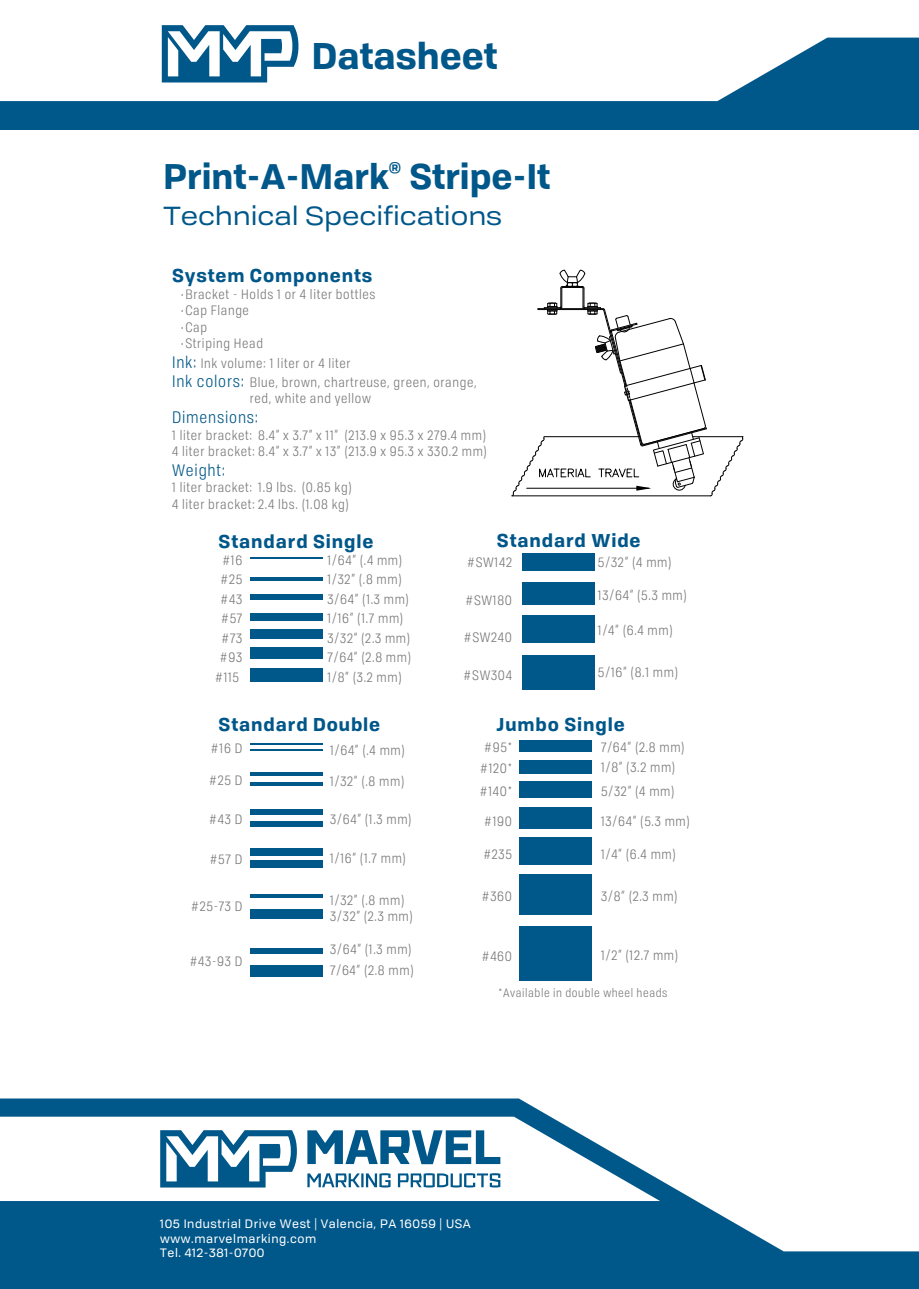
<style>
.page{position:relative;width:919px;height:1289px;background:#fff}
.page>*{position:absolute;margin:0;border:0;box-sizing:border-box;transform-origin:0 0}
.t1{font:700 36px "Tofino Pro Personal";color:#005789}
.t2{font:700 34.5px "Tofino Pro Personal";color:#005789}
.t3{font:25.5px "Tofino Pro Personal Wide";color:#005789}
.t4{font:700 18px "Tofino Pro Personal";letter-spacing:.05em;color:#005789}
.t5{font:16.5px/36px "Tofino Pro Personal Narrow";letter-spacing:.05em;color:#005789}
.t6{font:700 15px "Tofino Pro Personal";color:#005789}
.t7{font:13.5px/19.5px "Tofino Pro Personal Narrow";letter-spacing:.05em;color:#787878}
.t8{font:12px/14.4px "Tofino Pro Personal";letter-spacing:.05em;color:#fff}
.t9{font:12px "Tofino Pro Personal Narrow";letter-spacing:.05em;color:#787878}
.s1{font-size:16.5px;color:#005789}
</style>
<div class="page">
<svg style="left:0;top:1098px;width:918px;height:190px;fill:#005789"></svg>
<svg style="left:0;top:1116px;width:660px;height:84px"></svg>
<svg style="left:160px;top:1130px;width:137px;height:57px"></svg>
<svg style="left:307px;top:1130px;width:193px;height:34px"></svg>
<svg style="left:307px;top:1173px;width:83px;height:14px"></svg>
<svg style="left:398px;top:1173px;width:102px;height:14px"></svg>
<div style="left:0;top:0;width:918px;height:130px;background:#005789"></div>
<svg style="left:0;top:0;width:918px;height:101px;background:#e3ecf2"></svg>
<svg style="left:162px;top:25px;width:136px;height:57px"></svg>
<hr style="left:251px;top:557px;width:72px;height:2px;background:#005789">
<hr style="left:251px;top:577px;width:72px;height:3px;background:#005789">
<div style="left:251px;top:594px;width:72px;height:5px;background:#005789"></div>
<div style="left:251px;top:613px;width:72px;height:7px;background:#005789"></div>
<div style="left:522px;top:554px;width:72px;height:17px;background:#005789"></div>
<div style="left:522px;top:582px;width:72px;height:22px;background:#005789"></div>
<div style="left:522px;top:615px;width:72px;height:27px;background:#005789"></div>
<div style="left:522px;top:655px;width:72px;height:35px;background:#005789"></div>
<div style="left:251px;top:629px;width:72px;height:9px;background:#005789"></div>
<div style="left:251px;top:647px;width:72px;height:12px;background:#005789"></div>
<div style="left:251px;top:668px;width:72px;height:13px;background:#005789"></div>
<hr style="left:250px;top:743px;width:72px;height:2px;background:#005789">
<hr style="left:250px;top:749px;width:72px;height:2px;background:#005789">
<svg style="left:250px;top:772px;width:72px;height:3px"></svg>
<hr style="left:250px;top:782px;width:72px;height:3px;background:#005789">
<div style="left:250px;top:809px;width:72px;height:5px;background:#005789"></div>
<div style="left:250px;top:821px;width:72px;height:6px;background:#005789"></div>
<div style="left:250px;top:847px;width:72px;height:8px;background:#005789"></div>
<div style="left:250px;top:860px;width:72px;height:7px;background:#005789"></div>
<hr style="left:250px;top:894px;width:72px;height:4px;background:#005789">
<div style="left:250px;top:909px;width:72px;height:10px;background:#005789"></div>
<div style="left:250px;top:948px;width:72px;height:6px;background:#005789"></div>
<div style="left:250px;top:964px;width:72px;height:12px;background:#005789"></div>
<div style="left:519px;top:740px;width:72px;height:11px;background:#005789"></div>
<div style="left:519px;top:759px;width:72px;height:14px;background:#005789"></div>
<div style="left:519px;top:780px;width:72px;height:17px;background:#005789"></div>
<div style="left:519px;top:807px;width:72px;height:22px;background:#005789"></div>
<div style="left:519px;top:837px;width:72px;height:27px;background:#005789"></div>
<div style="left:519px;top:874px;width:72px;height:40px;background:#005789"></div>
<div style="left:519px;top:926px;width:72px;height:54px;background:#005789"></div>
<svg style="left:511px;top:269px;width:233px;height:228px"></svg>
<h1 class="t1" style="left:312px;top:26px;width:187px">Datasheet</h1>
<p class="t6" style="left:389px;top:155px;width:14px">®</p>
<h2 class="t2" style="left:164px;top:148px;width:388px">Print-A-Mark Stripe-It</h2>
<h3 class="t3" style="left:164px;top:196px;width:340px">Technical Specifications</h3>
<h3 class="t4" style="left:172px;top:261px;width:202px">System Components</h3>
<p class="t7" style="left:180px;top:283px;width:197px">•Bracket - Holds 1 or 4 liter bottles</p>
<p class="t7" style="left:180px;top:299px;width:71px">•Cap Flange</p>
<p class="t7" style="left:180px;top:316px;width:29px">•Cap</p>
<p class="t7" style="left:172px;top:332px;width:180px;text-indent:8px">•Striping Head<br><span class="s1">Ink:</span> Ink volume: 1 liter or 4 liter</p>
<p class="t5" style="left:172px;top:362px;width:88px">Ink colors:<br>Dimensions:</p>
<p class="t7" style="left:172px;top:425px;width:316px;line-height:16.5px">1 liter bracket: 8.4” x 3.7” x 11” (213.9 x 95.3 x 279.4 mm)<br>4 liter bracket: 8.4” x 3.7” x 13” (213.9 x 95.3 x 330.2 mm)</p>
<p class="t5" style="left:172px;top:450px;width:55px">Weight:</p>
<p class="t7" style="left:172px;top:478px;width:181px;line-height:16.5px">1 liter bracket: 1.9 lbs. (0.85 kg)<br>4 liter bracket: 2.4 lbs. (1.08 kg)</p>
<p class="t7" style="left:250px;top:373px;width:228px;line-height:16.2px">Blue, brown, chartreuse, green, orange, red, white and yellow</p>
<h3 class="t4" style="left:218px;top:526px;width:156px">Standard Single</h3>
<h3 class="t4" style="left:497px;top:525px;width:145px">Standard Wide</h3>
<p class="t7" style="left:327px;top:549px;width:85px">1/64” (.4 mm)<br>1/32” (.8 mm)<br>3/64” (1.3 mm)<br>1/16” (1.7 mm)<br>3/32” (2.3 mm)<br>7/64” (2.8 mm)<br>1/8” (3.2 mm)</p>
<p class="t7" style="left:598px;top:552px;width:75px">5/32” (4 mm)</p>
<p class="t7" style="left:215px;top:549px;width:29px;text-align:center">#16 #25 #43 #57 #73 #93 #115</p>
<p class="t7" style="left:467px;top:552px;width:46px">#SW142</p>
<p class="t7" style="left:598px;top:585px;width:90px">13/64” (5.3 mm)</p>
<p class="t7" style="left:598px;top:619px;width:76px">1/4” (6.4 mm)</p>
<p class="t7" style="left:598px;top:661px;width:82px">5/16” (8.1 mm)</p>
<p class="t7" style="left:465px;top:589px;width:48px">#SW180</p>
<p class="t7" style="left:463px;top:627px;width:50px">#SW240</p>
<p class="t7" style="left:463px;top:664px;width:50px">#SW304</p>
<h3 class="t4" style="left:218px;top:710px;width:163px">Standard Double</h3>
<h3 class="t4" style="left:497px;top:710px;width:129px">Jumbo Single</h3>
<p class="t7" style="left:480px;top:736px;width:33px;line-height:21px;text-align:center">#95* #120*</p>
<p class="t7" style="left:480px;top:780px;width:34px">#140*</p>
<p class="t7" style="left:484px;top:810px;width:29px">#190</p>
<p class="t7" style="left:483px;top:843px;width:30px">#235</p>
<p class="t7" style="left:482px;top:885px;width:32px">#360</p>
<p class="t7" style="left:601px;top:736px;width:85px">7/64” (2.8 mm)<br>1/8” (3.2 mm)</p>
<p class="t7" style="left:601px;top:780px;width:75px">5/32” (4 mm)</p>
<p class="t7" style="left:601px;top:810px;width:90px">13/64” (5.3 mm)</p>
<p class="t7" style="left:601px;top:843px;width:76px">1/4” (6.4 mm)</p>
<p class="t7" style="left:601px;top:885px;width:78px">3/8” (2.3 mm)</p>
<p class="t7" style="left:211px;top:737px;width:33px">#16 D</p>
<p class="t7" style="left:209px;top:769px;width:35px">#25 D</p>
<p class="t7" style="left:209px;top:808px;width:35px">#43 D</p>
<p class="t7" style="left:210px;top:848px;width:34px">#57 D</p>
<p class="t7" style="left:191px;top:895px;width:53px">#25-73 D</p>
<p class="t7" style="left:330px;top:739px;width:76px">1/64” (.4 mm)</p>
<p class="t7" style="left:330px;top:770px;width:76px">1/32” (.8 mm)</p>
<p class="t7" style="left:330px;top:808px;width:83px">3/64” (1.3 mm)</p>
<p class="t7" style="left:330px;top:847px;width:77px">1/16” (1.7 mm)</p>
<p class="t7" style="left:330px;top:890px;width:84px;line-height:16.5px">1/32” (.8 mm)<br>3/32” (2.3 mm)</p>
<p class="t7" style="left:330px;top:938px;width:85px;line-height:21px">3/64” (1.3 mm)<br>7/64” (2.8 mm)</p>
<p class="t7" style="left:601px;top:944px;width:79px">1/2” (12.7 mm)</p>
<p class="t7" style="left:481px;top:945px;width:32px">#460</p>
<p class="t7" style="left:190px;top:950px;width:54px">#43-93 D</p>
<p class="t9" style="left:498px;top:984px;width:170px">*Available in double wheel heads</p>
<p class="t8" style="left:160px;top:1215px;width:312px">105 Industrial Drive West | Valencia, PA 16059 | USA www.marvelmarking.com<br>Tel. 412-381-0700</p>
</div>
